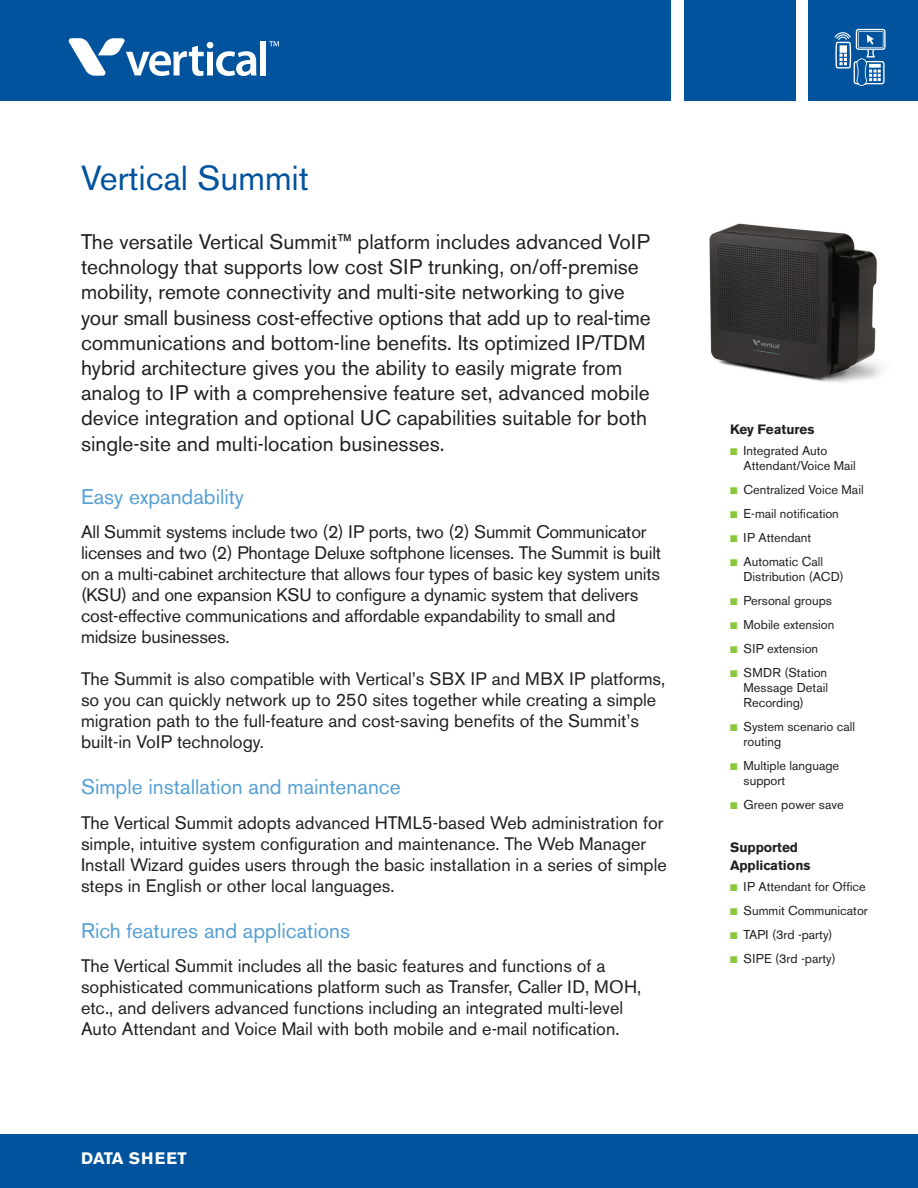
<style>
.page{position:relative;width:918px;height:1188px;background:#fff}
.page>*{position:absolute;margin:0;border:0;box-sizing:border-box;transform-origin:0 0}
.t1{font:34.5px "Akzidenz Grotesk BE";color:#01539e}
.t2{font:21px/25.2px "Akzidenz Grotesk BE";color:#231f20}
.t3{font:21px "Akzidenz Grotesk BE";color:#56a0d5}
.t4{font:18px/21px "Akzidenz Grotesk BE";color:#231f20}
.t5{font:700 16.5px "Akzidenz Grotesk BE";letter-spacing:.025em;color:#fff}
.t6{font:700 13.5px/17.2px "Akzidenz Grotesk BE";color:#231f20}
.t7{font:12.75px/15px "Akzidenz Grotesk BE";color:#231f20}
.s1{color:#8bc63e}
</style>
<div class="page">
<div style="left:0;top:0;width:671px;height:100px;background:#01539e"></div>
<div style="left:684px;top:0;width:112px;height:100px;background:#01539e"></div>
<div style="left:808px;top:0;width:110px;height:100px;background:#01539e"></div>
<svg style="left:269px;top:41px;width:10px;height:5px"></svg>
<svg style="left:68px;top:38px;width:189px;height:38px"></svg>
<div style="left:260px;top:41px;width:6px;height:34px;background:#fff"></div>
<svg style="left:835px;top:29px;width:51px;height:57px"></svg>
<div style="left:0;top:1134px;width:918px;height:54px;background:#01539e"></div>
<img style="left:709px;top:223px;width:174px;height:160px">
<h1 class="t1" style="left:81px;top:157px;width:229px">Vertical Summit</h1>
<p class="t2" style="left:81px;top:229px;width:571px">The versatile Vertical Summit™ platform includes advanced VoIP technology that supports low cost SIP trunking, on/off-premise mobility, remote connectivity and multi-site networking to give your small business cost-effective options that add up to real-time communications and bottom-line benefits. Its optimized IP/TDM hybrid architecture gives you the ability to easily migrate from analog to IP with a comprehensive feature set, advanced mobile device integration and optional UC capabilities suitable for both single-site and multi-location businesses.</p>
<p class="t3" style="left:81px;top:484px;width:165px">Easy expandability</p>
<p class="t4" style="left:81px;top:521px;width:582px">All Summit systems include two (2) IP ports, two (2) Summit Communicator licenses and two (2) Phontage Deluxe softphone licenses. The Summit is built on a multi-cabinet architecture that allows four types of basic key system units (KSU) and one expansion KSU to configure a dynamic system that delivers cost-effective communications and affordable expandability to small and midsize businesses.</p>
<p class="t4" style="left:81px;top:668px;width:586px">The Summit is also compatible with Vertical’s SBX IP and MBX IP platforms, so you can quickly network up to 250 sites together while creating a simple migration path to the full-feature and cost-saving benefits of the Summit’s built-in VoIP technology.</p>
<p class="t3" style="left:81px;top:774px;width:321px">Simple installation and maintenance</p>
<p class="t4" style="left:81px;top:812px;width:587px">The Vertical Summit adopts advanced HTML5-based Web administration for simple, intuitive system configuration and maintenance. The Web Manager Install Wizard guides users through the basic installation in a series of simple steps in English or other local languages.</p>
<p class="t3" style="left:81px;top:918px;width:271px">Rich features and applications</p>
<p class="t4" style="left:81px;top:956px;width:562px">The Vertical Summit includes all the basic features and functions of a sophisticated communications platform such as Transfer, Caller ID, MOH, etc., and delivers advanced functions including an integrated multi-level Auto Attendant and Voice Mail with both mobile and e-mail notification.</p>
<p class="t5" style="left:81px;top:1148px;width:107px">DATA SHEET</p>
<p class="t6" style="left:730px;top:421px;width:86px">Key Features</p>
<p class="t7" style="left:744px;top:443px;width:114px;text-indent:-14px"><span class="s1">■</span> Integrated Auto<br>Attendant/Voice Mail</p>
<p class="t7" style="left:730px;top:482px;width:135px"><span class="s1">■</span> Centralized Voice Mail</p>
<p class="t7" style="left:730px;top:506px;width:110px"><span class="s1">■</span> E-mail notification</p>
<p class="t7" style="left:730px;top:530px;width:83px"><span class="s1">■</span> IP Attendant</p>
<p class="t7" style="left:744px;top:554px;width:102px;text-indent:-14px"><span class="s1">■</span> Automatic Call<br>Distribution (ACD)</p>
<p class="t7" style="left:730px;top:593px;width:103px"><span class="s1">■</span> Personal groups</p>
<p class="t7" style="left:730px;top:617px;width:106px"><span class="s1">■</span> Mobile extension</p>
<p class="t7" style="left:730px;top:641px;width:90px"><span class="s1">■</span> SIP extension</p>
<p class="t7" style="left:744px;top:665px;width:86px;text-align:justify;text-indent:-14px"><span class="s1">■</span> SMDR (Station Message Detail Recording)</p>
<p class="t7" style="left:744px;top:719px;width:113px;text-indent:-14px"><span class="s1">■</span> System scenario call routing</p>
<p class="t7" style="left:744px;top:758px;width:97px;text-indent:-14px"><span class="s1">■</span> Multiple language support</p>
<p class="t7" style="left:730px;top:797px;width:115px"><span class="s1">■</span> Green power save</p>
<p class="t6" style="left:730px;top:839px;width:82px">Supported<br>Applications</p>
<p class="t7" style="left:730px;top:880px;width:137px"><span class="s1">■</span> IP Attendant for Office</p>
<p class="t7" style="left:730px;top:904px;width:139px"><span class="s1">■</span> Summit Communicator</p>
<p class="t7" style="left:730px;top:928px;width:104px"><span class="s1">■</span> TAPI (3rd -party)</p>
<p class="t7" style="left:730px;top:952px;width:107px"><span class="s1">■</span> SIPE (3rd -party)</p>
</div>
